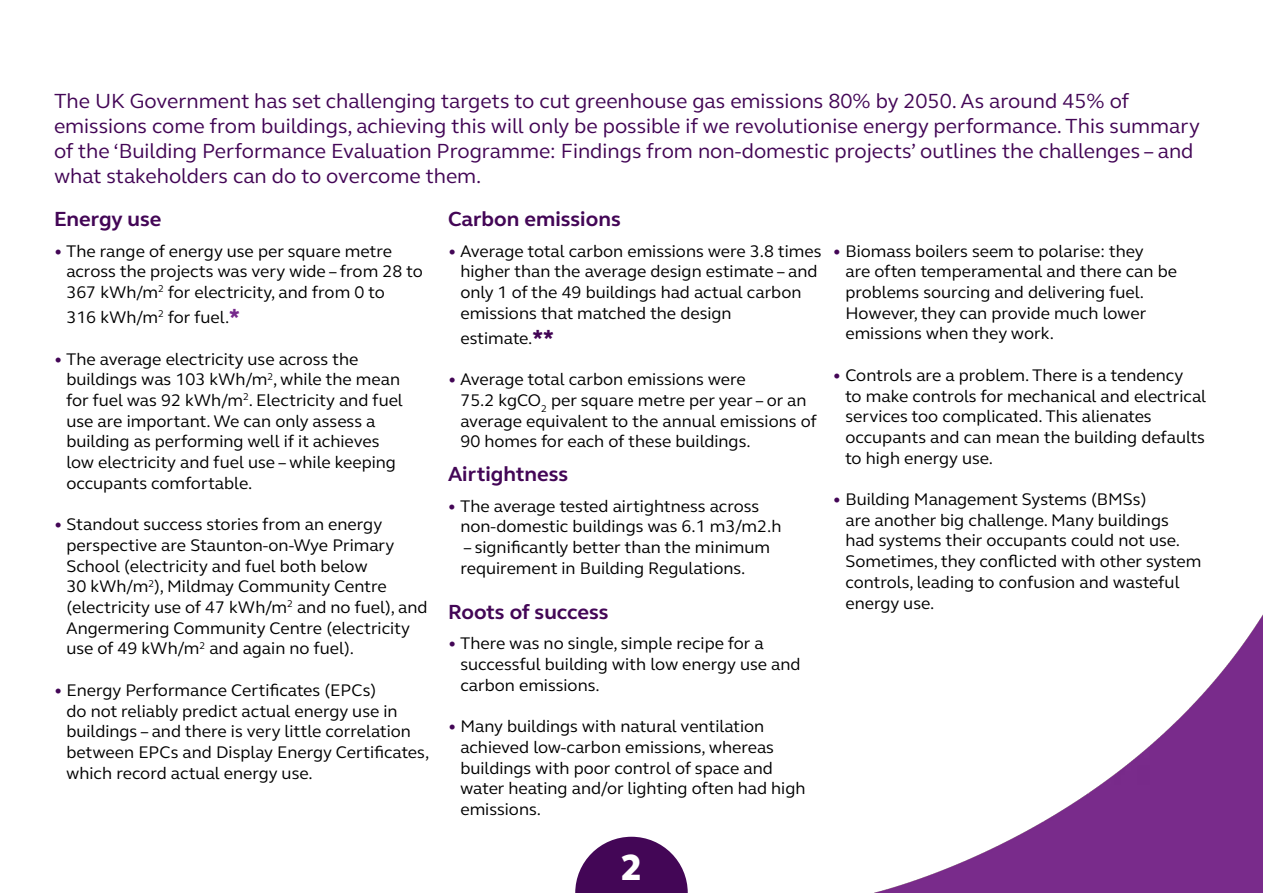
<style>
.page{position:relative;width:1263px;height:893px;background:#fff}
.page>*{position:absolute;margin:0;border:0;box-sizing:border-box;transform-origin:0 0}
.t1{font:800 37.5px "FS Elliot";color:#fff}
.t2{font:21px/25.2px "FS Elliot";color:#430656}
.t3{font:700 21px "FS Elliot";color:#430656}
.t4{font:17.25px/20.7px "FS Elliot";color:#000}
.s1{color:#430656}
.s2{font-weight:800;font-size:21px;color:#762a8c}
.s3{font-weight:800;font-size:21px;color:#430656}
</style>
<div class="page">
<svg style="left:575px;top:837px;width:113px;height:56px"></svg>
<img style="left:874px;top:614px;width:389px;height:279px">
<p class="t2" style="left:54px;top:88px;width:1147px">The UK Government has set challenging targets to cut greenhouse gas emissions 80% by 2050. As around 45% of emissions come from buildings, achieving this will only be possible if we revolutionise energy performance. This summary of the ‘Building Performance Evaluation Programme: Findings from non-domestic projects’ outlines the challenges – and what stakeholders can do to overcome them.</p>
<p class="t3" style="left:54px;top:205px;width:109px">Energy use</p>
<p class="t4" style="left:66px;top:240px;width:358px;text-indent:-12px"><span class="s1">•</span> The range of energy use per square metre across the projects was very wide – from 28 to<br>367 kWh/m<sup>2</sup> for electricity, and from 0 to</p>
<p class="t4" style="left:66px;top:307px;width:175px">316 kWh/m<sup>2</sup> for fuel.<span class="s2">*</span></p>
<p class="t4" style="left:66px;top:348px;width:338px;text-indent:-12px"><span class="s1">•</span> The average electricity use across the buildings was 103 kWh/m<sup>2</sup>, while the mean for fuel was 92 kWh/m<sup>2</sup>. Electricity and fuel use are important. We can only assess a building as performing well if it achieves low electricity and fuel use – while keeping occupants comfortable.</p>
<p class="t4" style="left:66px;top:514px;width:363px;text-indent:-12px"><span class="s1">•</span> Standout success stories from an energy perspective are Staunton-on-Wye Primary School (electricity and fuel both below<br>30 kWh/m<sup>2</sup>), Mildmay Community Centre (electricity use of 47 kWh/m<sup>2</sup> and no fuel), and Angermering Community Centre (electricity use of 49 kWh/m<sup>2</sup> and again no fuel).</p>
<p class="t4" style="left:66px;top:679px;width:365px;text-indent:-12px"><span class="s1">•</span> Energy Performance Certificates (EPCs)<br>do not reliably predict actual energy use in buildings – and there is very little correlation between EPCs and Display Energy Certificates, which record actual energy use.</p>
<p class="t3" style="left:448px;top:205px;width:174px">Carbon emissions</p>
<p class="t4" style="left:460px;top:240px;width:363px;text-indent:-12px"><span class="s1">•</span> Average total carbon emissions were 3.8 times higher than the average design estimate – and only 1 of the 49 buildings had actual carbon emissions that matched the design</p>
<p class="t4" style="left:460px;top:327px;width:95px">estimate.<span class="s3">**</span></p>
<p class="t4" style="left:460px;top:369px;width:358px;text-indent:-12px"><span class="s1">•</span> Average total carbon emissions were<br>75.2 kgCO<sub>2</sub> per square metre per year – or an average equivalent to the annual emissions of 90 homes for each of these buildings.</p>
<p class="t3" style="left:448px;top:460px;width:122px">Airtightness</p>
<p class="t4" style="left:460px;top:495px;width:322px;text-indent:-12px"><span class="s1">•</span> The average tested airtightness across non-domestic buildings was 6.1 m3/m2.h</p>
<p class="t4" style="left:460px;top:536px;width:311px">– significantly better than the minimum requirement in Building Regulations.</p>
<p class="t3" style="left:448px;top:598px;width:162px">Roots of success</p>
<p class="t4" style="left:460px;top:633px;width:342px;text-indent:-12px"><span class="s1">•</span> There was no single, simple recipe for a successful building with low energy use and carbon emissions.</p>
<p class="t4" style="left:460px;top:715px;width:347px;text-indent:-12px"><span class="s1">•</span> Many buildings with natural ventilation achieved low-carbon emissions, whereas buildings with poor control of space and water heating and/or lighting often had high emissions.</p>
<p class="t4" style="left:845px;top:240px;width:333px;text-indent:-12px"><span class="s1">•</span> Biomass boilers seem to polarise: they<br>are often temperamental and there can be problems sourcing and delivering fuel.<br>However, they can provide much lower emissions when they work.</p>
<p class="t4" style="left:845px;top:364px;width:362px;text-indent:-12px"><span class="s1">•</span> Controls are a problem. There is a tendency<br>to make controls for mechanical and electrical services too complicated. This alienates occupants and can mean the building defaults to high energy use.</p>
<p class="t4" style="left:845px;top:488px;width:357px;text-indent:-12px"><span class="s1">•</span> Building Management Systems (BMSs)<br>are another big challenge. Many buildings had systems their occupants could not use.<br>Sometimes, they conflicted with other system controls, leading to confusion and wasteful energy use.</p>
<h1 class="t1" style="left:621px;top:842px;width:23px">2</h1>
</div>
